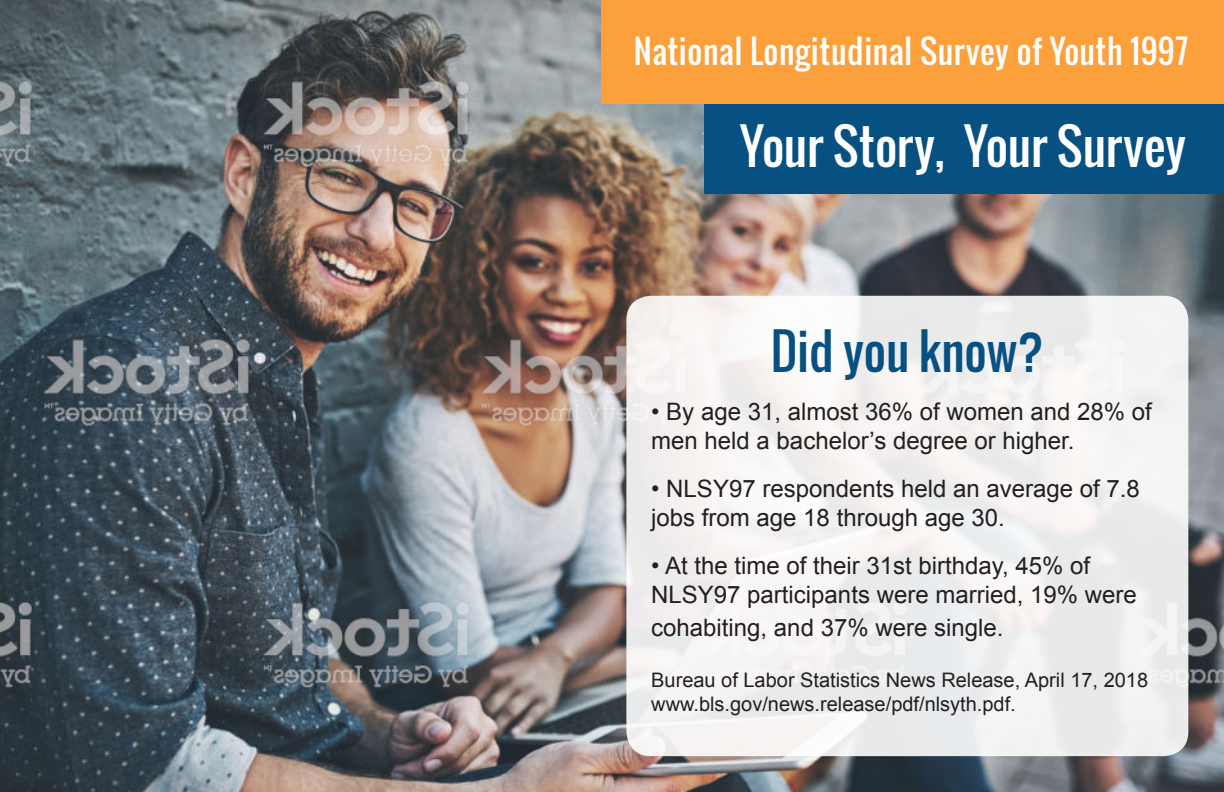
<style>
.page{position:relative;width:1224px;height:792px;background:#fff}
.page>*{position:absolute;margin:0;border:0;box-sizing:border-box;transform-origin:0 0}
.t1{font:48px "Oswald";color:#fff}
.t2{font:48px "Oswald";color:#075082}
.t3{font:32px "Oswald";letter-spacing:.02em;color:#fff}
.t4{font:24px/28.8px "Arial";color:#231f20}
.t5{font:20px/24px "Arial";color:#231f20}
</style>
<div class="page">
<img style="left:0;top:0;width:1224px;height:792px">
<div style="left:626px;top:296px;width:562px;height:460px;background:#f3f1f1;border-radius:24px"></div>
<div style="left:704px;top:102px;width:520px;height:92px;background:#075082"></div>
<div style="left:602px;top:0;width:622px;height:104px;background:#fca03b"></div>
<p class="t3" style="left:634px;top:27px;width:556px">National Longitudinal Survey of Youth 1997</p>
<p class="t1" style="left:740px;top:111px;width:447px">Your Story, Your Survey</p>
<p class="t2" style="left:771px;top:315px;width:275px">Did you know?</p>
<p class="t4" style="left:651px;top:398px;width:502px">• By age 31, almost 36% of women and 28% of men held a bachelor’s degree or higher.</p>
<p class="t4" style="left:651px;top:474px;width:490px">• NLSY97 respondents held an average of 7.8 jobs from age 18 through age 30.</p>
<p class="t4" style="left:651px;top:551px;width:487px">• At the time of their 31st birthday, 45% of<br>NLSY97 participants were married, 19% were</p>
<p class="t4" style="left:651px;top:614px;width:354px">cohabiting, and 37% were single.</p>
<p class="t5" style="left:651px;top:668px;width:498px">Bureau of Labor Statistics News Release, April 17, 2018 www.bls.gov/news.release/pdf/nlsyth.pdf.</p>
</div>
